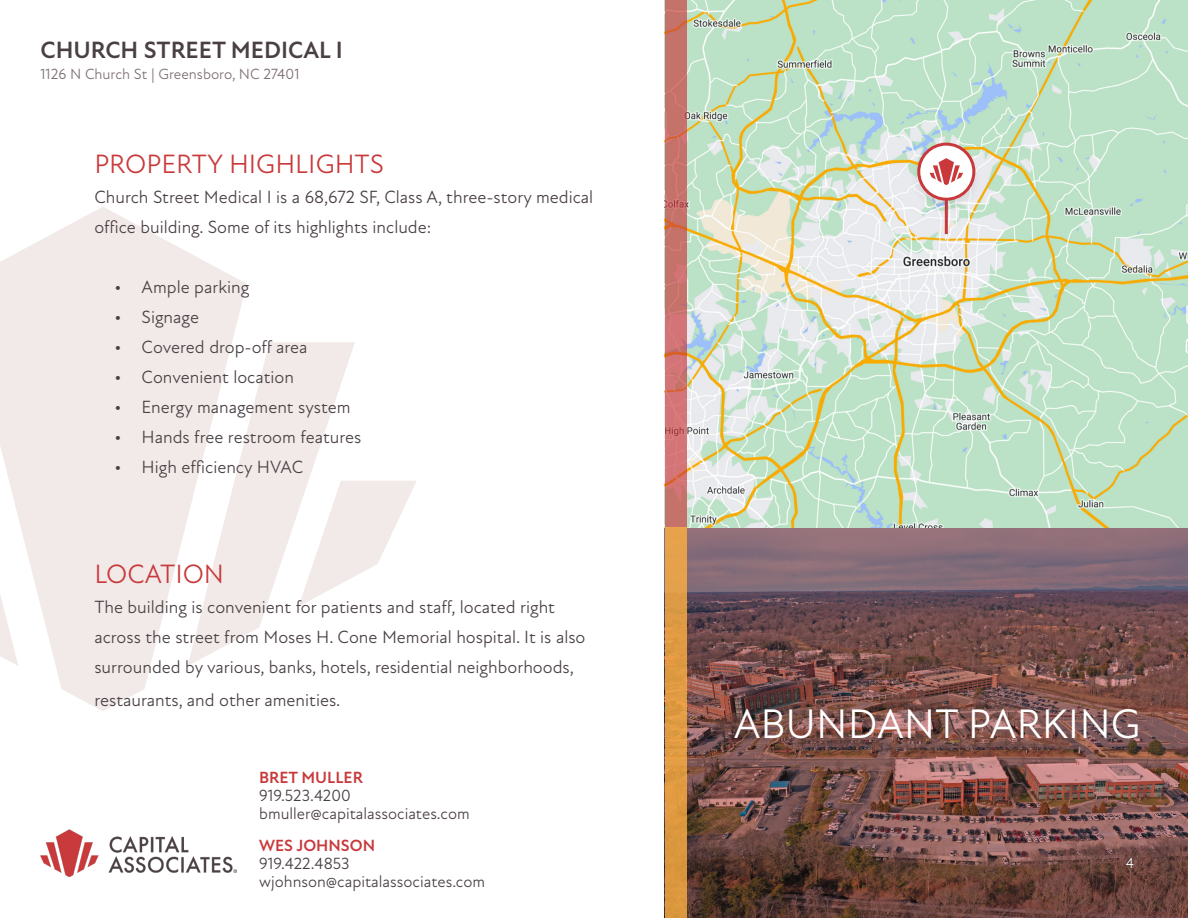
<style>
.page{position:relative;width:1188px;height:918px;background:#fff}
.page>*{position:absolute;margin:0;border:0;box-sizing:border-box;transform-origin:0 0}
.t1{font:42px "New Atten";color:#fff}
.t2{font:27px "New Atten";color:#c9393b}
.t3{font:700 24px "New Atten";color:#4a4044}
.t4{font:18px/30px "New Atten";color:#4a4044}
.t5{font:16.5px/18px "New Atten";color:#4a4044}
.t6{font:700 16.5px "New Atten";color:#c9393b}
.t7{font:15px "New Atten";color:#7c6d73}
.t8{font:15px "New Atten";color:#fff}
</style>
<div class="page">
<img style="left:40px;top:829px;width:197px;height:47px">
<img style="left:686px;top:527px;width:502px;height:391px">
<svg style="left:0;top:207px;width:247px;height:504px;fill:#f1eae8"></svg>
<svg style="left:0;top:342px;width:18px;height:324px"></svg>
<svg style="left:188px;top:342px;width:167px;height:324px;fill:#f1eae8"></svg>
<svg style="left:299px;top:481px;width:117px;height:125px"></svg>
<svg style="left:686px;top:0;width:502px;height:527px;background:#c8e0c8"></svg>
<hr style="left:945px;top:190px;width:3px;height:44px;background:#c9393b">
<div style="left:910px;top:141px;width:73px;height:74px;background:#231f20;opacity:.08"></div>
<div style="left:919px;top:144px;width:55px;height:55px;background:#fff;border-radius:50%"></div>
<div style="left:917px;top:143px;width:58px;height:58px;border:3px solid #c9393b;border-radius:50%"></div>
<svg style="left:930px;top:158px;width:33px;height:27px"></svg>
<svg style="left:665px;top:0;width:21px;height:527px;background:#ca726c"></svg>
<div style="left:665px;top:527px;width:21px;height:391px;background:#df9a42"></div>
<h3 class="t3" style="left:40px;top:36px;width:304px">CHURCH STREET MEDICAL I</h3>
<p class="t7" style="left:40px;top:66px;width:260px">1126 N Church St | Greensboro, NC 27401</p>
<p class="t2" style="left:94px;top:148px;width:291px">PROPERTY HIGHLIGHTS</p>
<p class="t4" style="left:94px;top:182px;width:500px">Church Street Medical I is a 68,672 SF, Class A, three-story medical office building. Some of its highlights include:</p>
<p class="t4" style="left:115px;top:272px;width:136px">• Ample parking</p>
<p class="t4" style="left:115px;top:302px;width:86px">• Signage</p>
<p class="t4" style="left:115px;top:332px;width:195px">• Covered drop-off area</p>
<p class="t4" style="left:115px;top:362px;width:181px">• Convenient location</p>
<p class="t4" style="left:115px;top:392px;width:237px">• Energy management system</p>
<p class="t4" style="left:115px;top:422px;width:248px">• Hands free restroom features</p>
<p class="t4" style="left:115px;top:452px;width:190px">• High efficiency HVAC</p>
<p class="t2" style="left:94px;top:558px;width:131px">LOCATION</p>
<p class="t4" style="left:94px;top:592px;width:493px">The building is convenient for patients and staff, located right across the street from Moses H. Cone Memorial hospital. It is also surrounded by various, banks, hotels, residential neighborhoods,</p>
<p class="t4" style="left:94px;top:685px;width:248px">restaurants, and other amenities.</p>
<p class="t6" style="left:259px;top:767px;width:105px">BRET MULLER</p>
<p class="t5" style="left:259px;top:786px;width:212px">919.523.4200 bmuller@capitalassociates.com</p>
<p class="t6" style="left:259px;top:835px;width:117px">WES JOHNSON</p>
<p class="t5" style="left:259px;top:854px;width:227px">919.422.4853 wjohnson@capitalassociates.com</p>
<p class="t1" style="left:734px;top:699px;width:408px">ABUNDANT PARKING</p>
<p class="t8" style="left:1126px;top:855px;width:10px">4</p>
</div>
